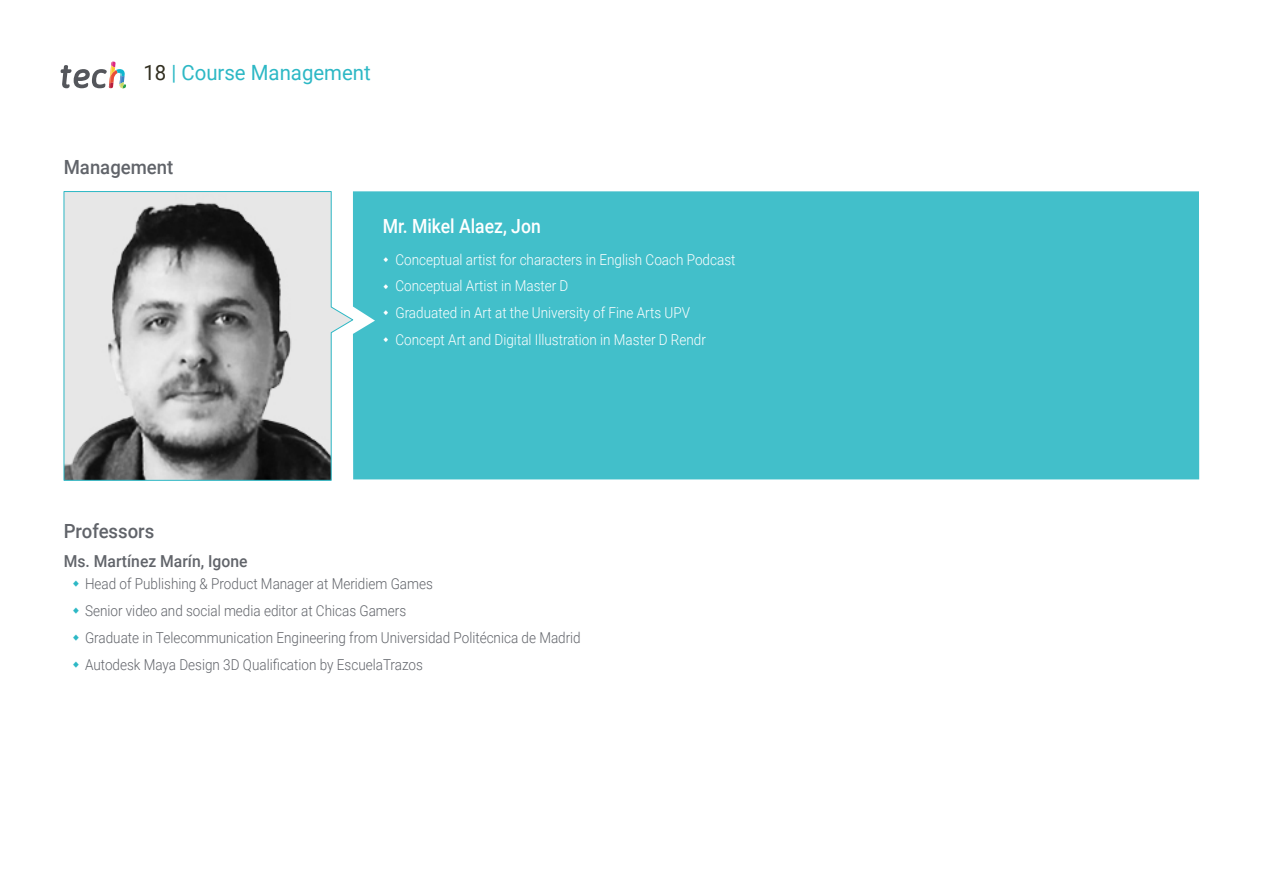
<style>
.page{position:relative;width:1263px;height:893px;background:#fff}
.page>*{position:absolute;margin:0;border:0;box-sizing:border-box;transform-origin:0 0}
.t1{font:21px "Roboto";color:#2db8c5}
.t2{font:500 19.5px "Roboto";color:#61646a;scale:.95 1}
.t3{font:500 19.5px "Roboto";color:#fff;scale:.9 1}
.t4{font:500 16.5px "Roboto";color:#61646a;scale:.95 1}
.t5{font:300 15px/26.7px "Roboto";color:#61646a;scale:.9 1}
.t6{font:300 15px/26.7px "Roboto";color:#fff;scale:.9 1}
.s1{color:#312e20}
</style>
<div class="page">
<div style="left:353px;top:191px;width:846px;height:288px;background:#42bfca"></div>
<svg style="left:64px;top:191px;width:289px;height:290px;background:#a8a9aa"></svg>
<svg style="left:61px;top:62px;width:65px;height:27px"></svg>
<svg style="left:384px;top:257px;width:4px;height:5px"></svg>
<svg style="left:384px;top:284px;width:4px;height:5px"></svg>
<svg style="left:384px;top:310px;width:4px;height:5px"></svg>
<svg style="left:384px;top:337px;width:4px;height:5px"></svg>
<h1 class="t1" style="left:144px;top:57px;width:229px"><span class="s1">18</span> | Course Management</h1>
<h2 class="t2" style="left:64px;top:154px;width:117px">Management</h2>
<h2 class="t3" style="left:383px;top:212px;width:177px">Mr. Mikel Alaez, Jon</h2>
<p class="t6" style="left:395px;top:245px;width:379px">Conceptual artist for characters in English Coach Podcast Conceptual Artist in Master D<br>Graduated in Art at the University of Fine Arts UPV Concept Art and Digital Illustration in Master D Rendr</p>
<h2 class="t2" style="left:64px;top:517px;width:97px">Professors</h2>
<p class="t4" style="left:64px;top:550px;width:195px">Ms. Martínez Marín, Igone</p>
<p class="t5" style="left:85px;top:570px;width:552px">Head of Publishing &amp; Product Manager at Meridiem Games<br>Senior video and social media editor at Chicas Gamers<br>Graduate in Telecommunication Engineering from Universidad Politécnica de Madrid Autodesk Maya Design 3D Qualification by EscuelaTrazos</p>
</div>
